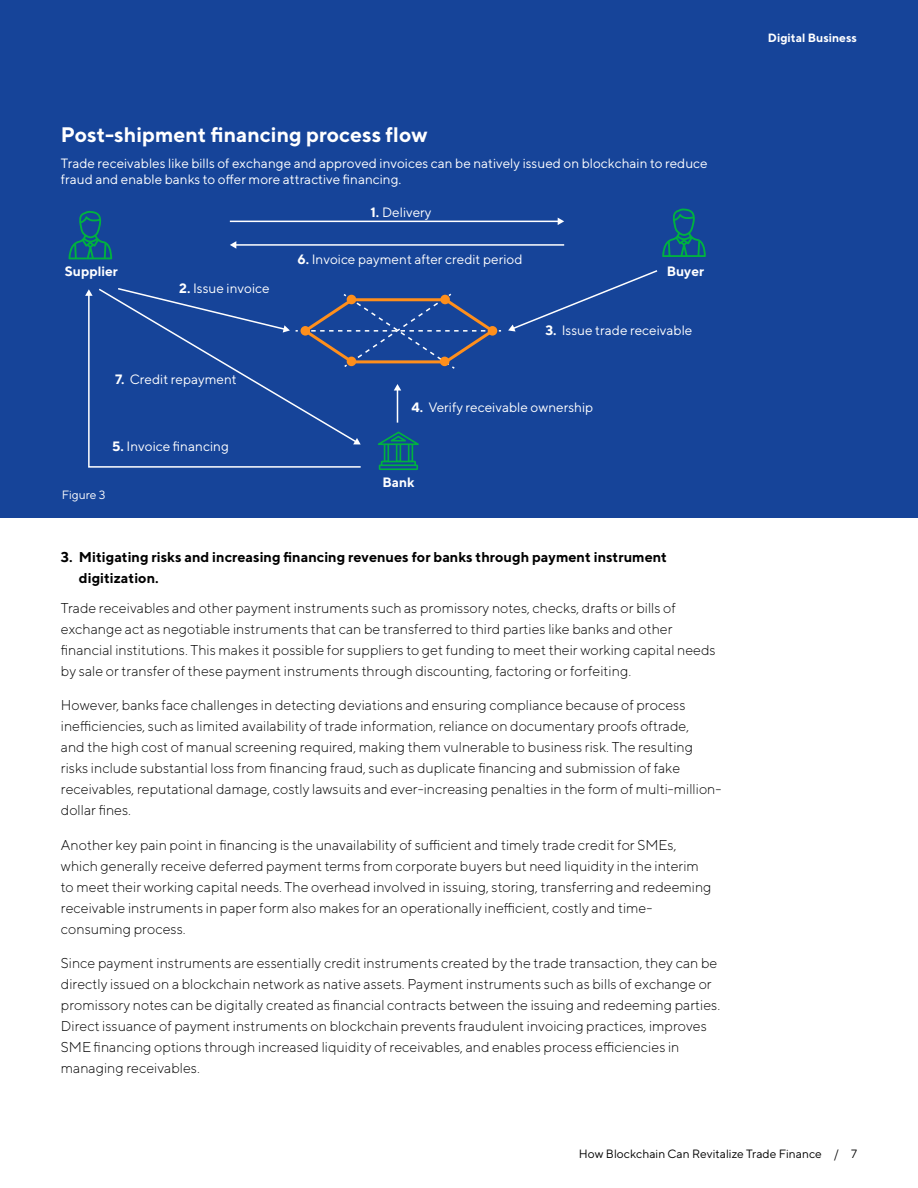
<style>
.page{position:relative;width:918px;height:1188px;background:#fff}
.page>*{position:absolute;margin:0;border:0;box-sizing:border-box;transform-origin:0 0}
.Chart_title_14_18{font:700 21px "TT Norms";color:#fff}
.Body_9_5_14{font:300 14.25px/21px "TT Norms";color:#000}
.t1{font:700 14.25px/21px "TT Norms";color:#000}
.Chart_subtitle_9_11{font:13.5px/16.5px "TT Norms";color:#fff}
.t2{font:700 13.5px "TT Norms";color:#fff}
.t3{font:12px "TT Norms";color:#000}
.t4{font:700 12px "TT Norms";color:#fff}
.Figure___8_11{font:12px "TT Norms";color:#fff}
.s1{font-weight:700}
</style>
<div class="page">
<div style="left:0;top:0;width:918px;height:518px;background:#164499"></div>
<svg style="left:68px;top:211px;width:44px;height:48px"></svg>
<svg style="left:662px;top:208px;width:44px;height:49px"></svg>
<hr style="left:230px;top:221px;width:329px;height:1px;background:#fff">
<svg style="left:558px;top:218px;width:6px;height:7px"></svg>
<hr style="left:235px;top:244px;width:329px;height:2px;background:#fff">
<svg style="left:230px;top:241px;width:6px;height:8px"></svg>
<svg style="left:508px;top:270px;width:150px;height:62px"></svg>
<svg style="left:85px;top:288px;width:416px;height:182px"></svg>
<div style="left:347px;top:295px;width:9px;height:9px;background:#ff8f1c;border-radius:50%"></div>
<div style="left:440px;top:295px;width:10px;height:9px;background:#ff8f1c;border-radius:50%"></div>
<div style="left:347px;top:357px;width:9px;height:9px;background:#ff8f1c;border-radius:50%"></div>
<div style="left:440px;top:357px;width:9px;height:9px;background:#ff8f1c;border-radius:50%"></div>
<div style="left:301px;top:326px;width:9px;height:10px;background:#ff8f1c;border-radius:50%"></div>
<div style="left:488px;top:326px;width:9px;height:10px;background:#ff8f1c;border-radius:50%"></div>
<p class="Chart_title_14_18" style="left:61px;top:121px;width:368px">Post-shipment financing process flow</p>
<p class="Chart_subtitle_9_11" style="left:61px;top:154px;width:648px">Trade receivables like bills of exchange and approved invoices can be natively issued on blockchain to reduce fraud and enable banks to offer more attractive financing.</p>
<p class="Chart_subtitle_9_11" style="left:370px;top:203px;width:63px"><span class="s1">1.</span> Delivery</p>
<p class="Chart_subtitle_9_11" style="left:297px;top:251px;width:227px"><span class="s1">6.</span> Invoice payment after credit period</p>
<p class="t2" style="left:65px;top:263px;width:55px">Supplier</p>
<p class="t2" style="left:667px;top:263px;width:39px">Buyer</p>
<p class="Chart_subtitle_9_11" style="left:179px;top:280px;width:92px"><span class="s1">2.</span> Issue invoice</p>
<p class="Chart_subtitle_9_11" style="left:115px;top:371px;width:123px"><span class="s1">7.</span> Credit repayment</p>
<p class="Chart_subtitle_9_11" style="left:112px;top:438px;width:118px"><span class="s1">5.</span> Invoice financing</p>
<p class="Figure___8_11" style="left:62px;top:487px;width:45px">Figure 3</p>
<p class="Chart_subtitle_9_11" style="left:545px;top:322px;width:149px"><span class="s1">3.</span> Issue trade receivable</p>
<p class="Chart_subtitle_9_11" style="left:412px;top:399px;width:183px"><span class="s1">4.</span> Verify receivable ownership</p>
<p class="t2" style="left:382px;top:474px;width:34px">Bank</p>
<p class="t1" style="left:79px;top:546px;width:590px;text-indent:-18px">3. Mitigating risks and increasing financing revenues for banks through payment instrument digitization.</p>
<p class="Body_9_5_14" style="left:61px;top:597px;width:656px">Trade receivables and other payment instruments such as promissory notes, checks, drafts or bills of exchange act as negotiable instruments that can be transferred to third parties like banks and other financial institutions. This makes it possible for suppliers to get funding to meet their working capital needs by sale or transfer of these payment instruments through discounting, factoring or forfeiting.</p>
<p class="Body_9_5_14" style="left:61px;top:695px;width:662px">However, banks face challenges in detecting deviations and ensuring compliance because of process inefficiencies, such as limited availability of trade information, reliance on documentary proofs oftrade,<br>and the high cost of manual screening required, making them vulnerable to business risk. The resulting risks include substantial loss from financing fraud, such as duplicate financing and submission of fake receivables, reputational damage, costly lawsuits and ever-increasing penalties in the form of multi-million&shy;dollar fines.</p>
<p class="Body_9_5_14" style="left:61px;top:834px;width:652px">Another key pain point in financing is the unavailability of sufficient and timely trade credit for SMEs, which generally receive deferred payment terms from corporate buyers but need liquidity in the interim to meet their working capital needs. The overhead involved in issuing, storing, transferring and redeeming receivable instruments in paper form also makes for an operationally inefficient, costly and time&shy;consuming process.</p>
<p class="Body_9_5_14" style="left:61px;top:953px;width:661px">Since payment instruments are essentially credit instruments created by the trade transaction, they can be directly issued on a blockchain network as native assets. Payment instruments such as bills of exchange or promissory notes can be digitally created as financial contracts between the issuing and redeeming parties.<br>Direct issuance of payment instruments on blockchain prevents fraudulent invoicing practices, improves SME financing options through increased liquidity of receivables, and enables process efficiencies in managing receivables.</p>
<p class="t4" style="left:768px;top:30px;width:91px">Digital Business</p>
<p class="t3" style="left:579px;top:1146px;width:280px">How Blockchain Can Revitalize Trade Finance / 7</p>
</div>
